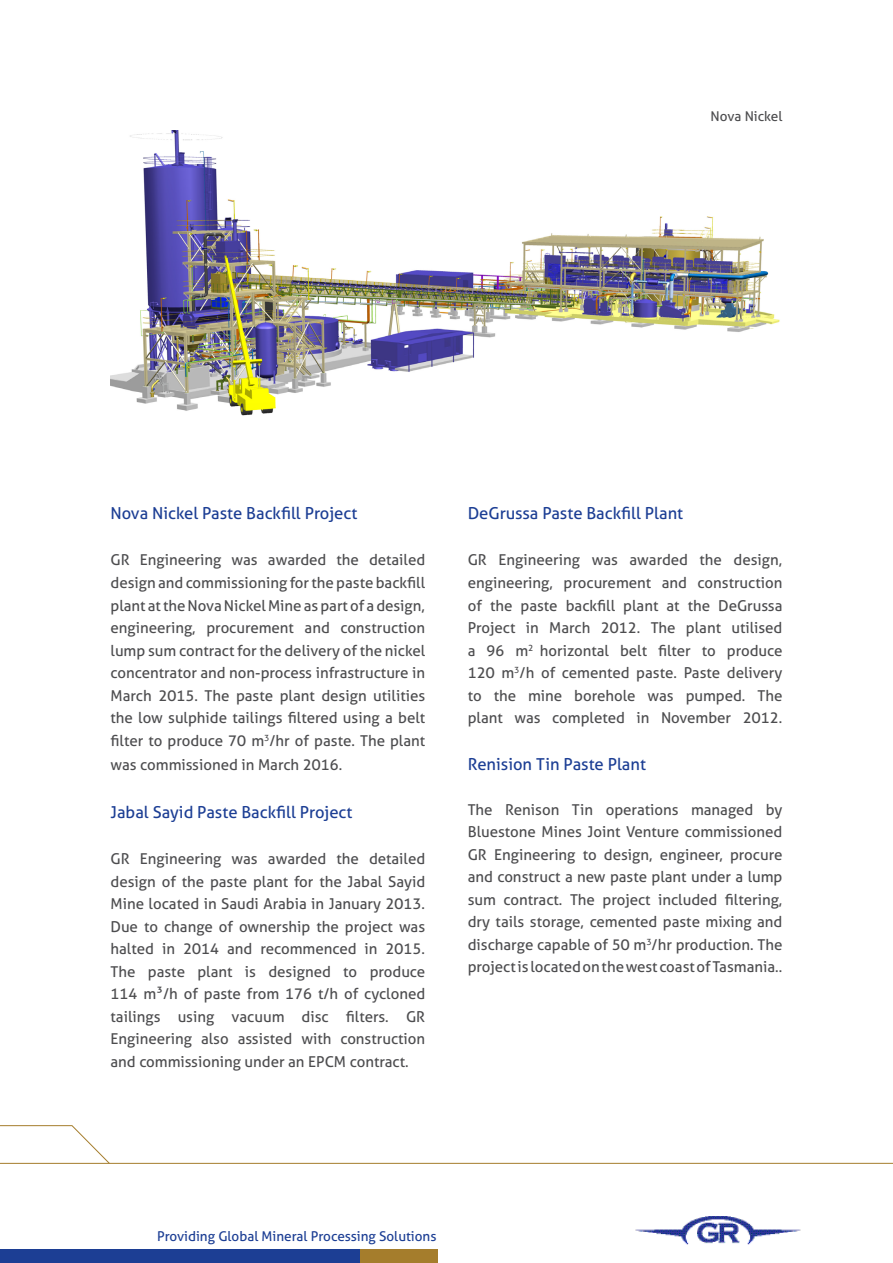
<style>
.page{position:relative;width:893px;height:1263px;background:#fff}
.page>*{position:absolute;margin:0;border:0;box-sizing:border-box;transform-origin:0 0}
.t1{font:16.5px "Aller";color:#1c3e94}
.t2{font:15px/22.5px "Aller";color:#4d4d4f;text-align:justify}
.t3{font:13.5px "Aller";color:#1c3e94}
.t4{font:13.5px "Aller";color:#4d4d4f}
</style>
<div class="page">
<div style="left:0;top:1249px;width:438px;height:14px;background:#1c3e94"></div>
<img style="left:635px;top:1216px;width:166px;height:29px">
<svg style="left:0;top:1125px;width:893px;height:39px"></svg>
<div style="left:360px;top:1250px;width:78px;height:13px;background:#a57d2c"></div>
<img style="left:111px;top:130px;width:669px;height:286px">
<p class="t4" style="left:711px;top:107px;width:73px">Nova Nickel</p>
<p class="t1" style="left:111px;top:503px;width:248px">Nova Nickel Paste Backfill Project</p>
<p class="t2" style="left:111px;top:549px;width:316px">GR Engineering was awarded the detailed design and commissioning for the paste backfill plant at the Nova Nickel Mine as part of a design, engineering, procurement and construction lump sum contract for the delivery of the nickel concentrator and non-process infrastructure in March 2015. The paste plant design utilities the low sulphide tailings filtered using a belt filter to produce 70 m<sup>3</sup>/hr of paste. The plant</p>
<p class="t2" style="left:111px;top:753px;width:233px">was commissioned in March 2016.</p>
<p class="t1" style="left:111px;top:801px;width:243px">Jabal Sayid Paste Backfill Project</p>
<p class="t2" style="left:111px;top:847px;width:316px">GR Engineering was awarded the detailed design of the paste plant for the Jabal Sayid Mine located in Saudi Arabia in January 2013.<br>Due to change of ownership the project was halted in 2014 and recommenced in 2015.<br>The paste plant is designed to produce 114 m³/h of paste from 176 t/h of cycloned tailings using vacuum disc filters. GR Engineering also assisted with construction and commissioning under an EPCM contract.</p>
<p class="t1" style="left:468px;top:503px;width:217px">DeGrussa Paste Backfill Plant</p>
<p class="t2" style="left:468px;top:549px;width:316px">GR Engineering was awarded the design, engineering, procurement and construction of the paste backfill plant at the DeGrussa Project in March 2012. The plant utilised a 96 m<sup>2</sup> horizontal belt filter to produce 120 m<sup>3</sup>/h of cemented paste. Paste delivery to the mine borehole was pumped. The plant was completed in November 2012.</p>
<p class="t1" style="left:468px;top:753px;width:180px">Renision Tin Paste Plant</p>
<p class="t2" style="left:468px;top:798px;width:316px">The Renison Tin operations managed by Bluestone Mines Joint Venture commissioned GR Engineering to design, engineer, procure and construct a new paste plant under a lump sum contract. The project included filtering, dry tails storage, cemented paste mixing and discharge capable of 50 m<sup>3</sup>/hr production. The project is located on the west coast of Tasmania..</p>
<p class="t3" style="left:157px;top:1228px;width:281px">Providing Global Mineral Processing Solutions</p>
</div>
